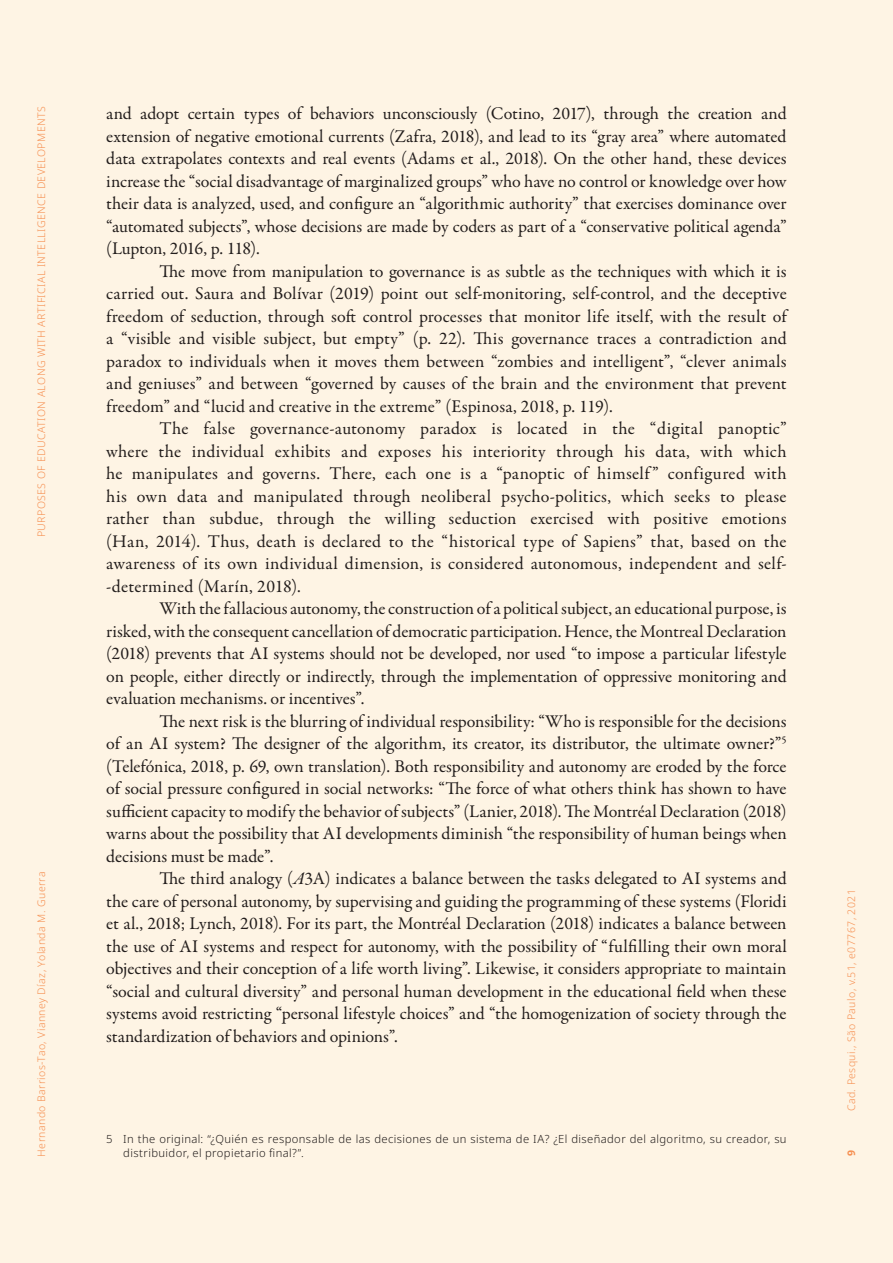
<style>
.page{position:relative;width:893px;height:1263px;background:#fef4e4}
.page>*{position:absolute;margin:0;border:0;box-sizing:border-box;transform-origin:0 0}
.Texto{font:18px/22.5px "Garamond Premr Pro";color:#231f20;text-align:justify}
.nota_rodapé{font:300 11.25px/13.5px "Noto Sans";letter-spacing:.035em;color:#231f20}
.t1{font:300 10.5px "Noto Sans";letter-spacing:.04em;color:#f7975c}
.t2{font:700 10.5px "Noto Sans";color:#f7975c}
.s1{font-style:italic}
</style>
<div class="page">
<p class="t1" style="left:34px;top:537px;width:433px;rotate:-90deg">PURPOSES OF EDUCATION ALONG WITH ARTIFICIAL INTELLIGENCE DEVELOPMENTS</p>
<p class="t1" style="left:34px;top:1157px;width:286px;rotate:-90deg">Hernando Barrios-Tao, Vianney Díaz, Yolanda M. Guerra</p>
<p class="Texto" style="left:106px;top:103px;width:682px">and adopt certain types of behaviors unconsciously (Cotino, 2017), through the creation and extension of negative emotional currents (Zafra, 2018), and lead to its “gray area” where automated data extrapolates contexts and real events (Adams et al., 2018). On the other hand, these devices increase the “social disadvantage of marginalized groups” who have no control or knowledge over how their data is analyzed, used, and configure an “algorithmic authority” that exercises dominance over “automated subjects”, whose decisions are made by coders as part of a “conservative political agenda” (Lupton, 2016, p. 118).</p>
<p class="Texto" style="left:106px;top:260px;width:682px;text-indent:53px">The move from manipulation to governance is as subtle as the techniques with which it is carried out. Saura and Bolívar (2019) point out self-monitoring, self-control, and the deceptive freedom of seduction, through soft control processes that monitor life itself, with the result of a “visible and visible subject, but empty” (p. 22). This governance traces a contradiction and paradox to individuals when it moves them between “zombies and intelligent”, “clever animals and geniuses” and between “governed by causes of the brain and the environment that prevent freedom” and “lucid and creative in the extreme” (Espinosa, 2018, p. 119).</p>
<p class="Texto" style="left:106px;top:418px;width:682px;text-indent:53px">The false governance-autonomy paradox is located in the “digital panoptic” where the individual exhibits and exposes his interiority through his data, with which he manipulates and governs. There, each one is a “panoptic of himself” configured with his own data and manipulated through neoliberal psycho-politics, which seeks to please rather than subdue, through the willing seduction exercised with positive emotions (Han, 2014). Thus, death is declared to the “historical type of Sapiens” that, based on the awareness of its own individual dimension, is considered autonomous, independent and self--determined (Marín, 2018).</p>
<p class="Texto" style="left:106px;top:598px;width:682px;text-indent:53px">With the fallacious autonomy, the construction of a political subject, an educational purpose, is risked, with the consequent cancellation of democratic participation. Hence, the Montreal Declaration (2018) prevents that AI systems should not be developed, nor used “to impose a particular lifestyle on people, either directly or indirectly, through the implementation of oppressive monitoring and evaluation mechanisms. or incentives”.</p>
<p class="Texto" style="left:106px;top:710px;width:682px;text-indent:53px">The next risk is the blurring of individual responsibility: “Who is responsible for the decisions of an AI system? The designer of the algorithm, its creator, its distributor, the ultimate owner?”<sup>5 </sup>(Telefónica, 2018, p. 69, own translation). Both responsibility and autonomy are eroded by the force of social pressure configured in social networks: “The force of what others think has shown to have sufficient capacity to modify the behavior of subjects” (Lanier, 2018). The Montréal Declaration (2018) warns about the possibility that AI developments diminish “the responsibility of human beings when decisions must be made”.</p>
<p class="Texto" style="left:106px;top:868px;width:682px;text-indent:53px">The third analogy (<span class="s1">A</span>3A) indicates a balance between the tasks delegated to AI systems and the care of personal autonomy, by supervising and guiding the programming of these systems (Floridi et al., 2018; Lynch, 2018). For its part, the Montréal Declaration (2018) indicates a balance between the use of AI systems and respect for autonomy, with the possibility of “fulfilling their own moral objectives and their conception of a life worth living”. Likewise, it considers appropriate to maintain “social and cultural diversity” and personal human development in the educational field when these systems avoid restricting “personal lifestyle choices” and “the homogenization of society through the standardization of behaviors and opinions”.</p>
<p class="nota_rodapé" style="left:123px;top:1132px;width:665px;text-indent:-17px">5 In the original: “¿Quién es responsable de las decisiones de un sistema de IA? ¿El diseñador del algoritmo, su creador, su distribuidor, el propietario final?”.</p>
<p class="t1" style="left:844px;top:1111px;width:224px;rotate:-90deg">Cad. Pesqui., São Paulo, v.51, e07767, 2021</p>
<p class="t2" style="left:844px;top:1155px;width:8px;rotate:-90deg">9</p>
</div>
